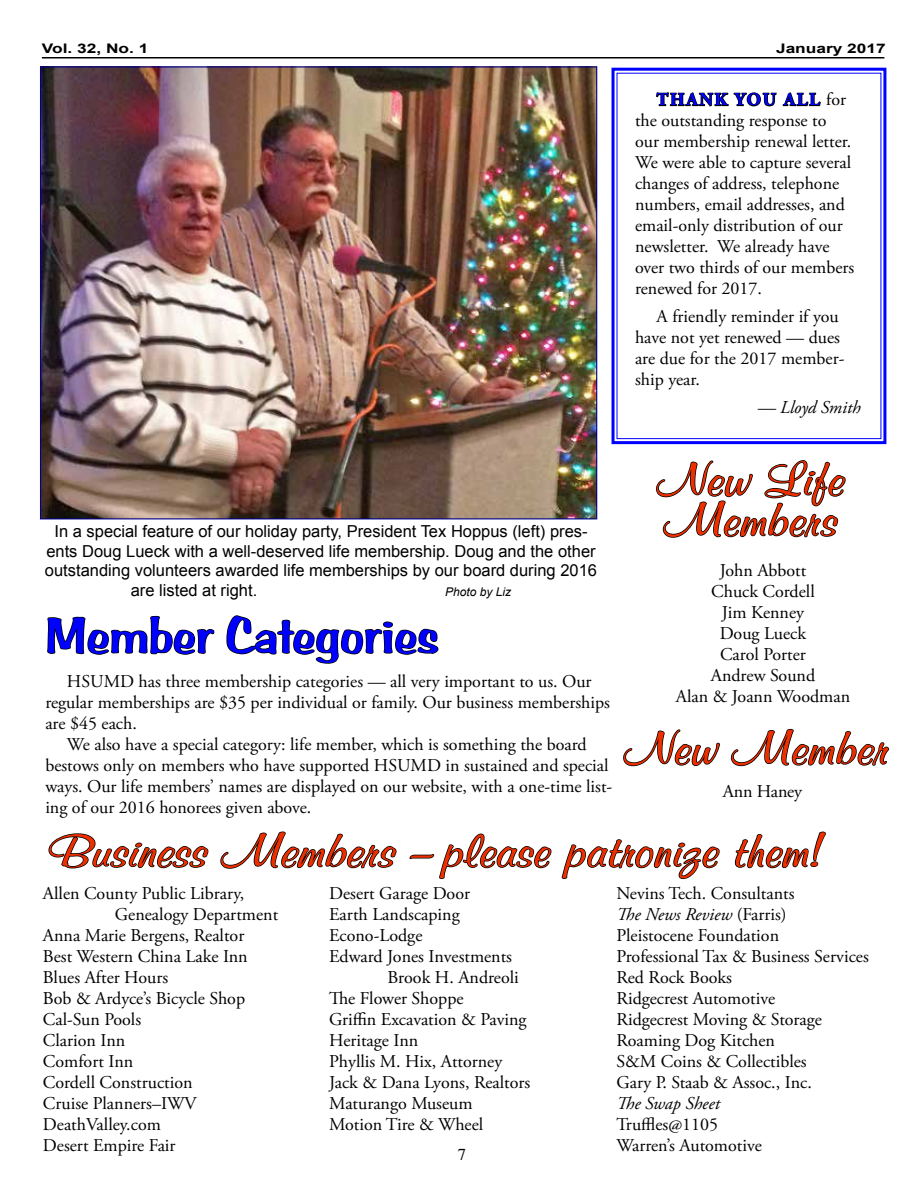
<style>
.page{position:relative;width:918px;height:1188px;background:#fff}
.page>*{position:absolute;margin:0;border:0;box-sizing:border-box;transform-origin:0 0}
.t1{font:51.3px "Arab Bru D";color:#00f}
.t2{font:italic 49.5px/40.5px "Murray Hil D";color:#ed2f00;scale:1.2 1}
.t3{font:18px/21px "Adobe Garamond Pro";color:#000}
.t4{font:italic 18px "Adobe Garamond Pro";color:#000}
.t5{font:16.5px "Arial";color:#000}
.t6{font:16.5px "Times";color:#000}
.t7{font:700 13.2px "Arial";color:#000;scale:1.31 1}
.t8{font:italic 12px "Arial";color:#000}
.s1{font-weight:700;color:#00f}
.s2{font-style:italic}
</style>
<div class="page">
<hr style="left:42px;top:57px;width:842px;height:1px;background:#000">
<svg style="left:48px;top:833px;width:161px;height:36px"></svg>
<svg style="left:220px;top:831px;width:177px;height:38px"></svg>
<svg style="left:409px;top:833px;width:143px;height:46px"></svg>
<svg style="left:561px;top:839px;width:159px;height:41px"></svg>
<svg style="left:734px;top:831px;width:92px;height:38px"></svg>
<svg style="left:623px;top:729px;width:96px;height:38px"></svg>
<svg style="left:730px;top:728px;width:160px;height:39px"></svg>
<svg style="left:47px;top:615px;width:168px;height:40px"></svg>
<svg style="left:226px;top:615px;width:213px;height:49px"></svg>
<img style="left:42px;top:68px;width:553px;height:449px">
<svg style="left:656px;top:460px;width:190px;height:78px"></svg>
<svg style="left:611px;top:67px;width:276px;height:378px"></svg>
<svg style="left:655px;top:76px;width:167px;height:32px"></svg>
<p class="t7" style="left:42px;top:39px;width:83px">Vol. 32, No. 1</p>
<p class="t7" style="left:776px;top:40px;width:85px">January 2017</p>
<p class="t3" style="left:635px;top:90px;width:221px;text-indent:22px"><span class="s1">THANK YOU ALL</span> for the outstanding response to our membership renewal letter.<br>We were able to capture several changes of address, telephone numbers, email addresses, and email-only distribution of our newsletter. We already have over two thirds of our members renewed for 2017.</p>
<p class="t3" style="left:635px;top:307px;width:211px;text-indent:22px">A friendly reminder if you have not yet renewed — dues are due for the 2017 member&shy;ship year.</p>
<p class="t4" style="left:758px;top:396px;width:104px">— Lloyd Smith</p>
<p class="t5" style="left:54px;top:521px;width:535px">In a special feature of our holiday party, President Tex Hoppus (left) pres-</p>
<p class="t5" style="left:46px;top:540px;width:551px">ents Doug Lueck with a well-deserved life membership. Doug and the other</p>
<p class="t5" style="left:45px;top:560px;width:554px">outstanding volunteers awarded life memberships by our board during 2016</p>
<p class="t5" style="left:131px;top:579px;width:128px">are listed at right.</p>
<p class="t8" style="left:445px;top:584px;width:68px">Photo by Liz</p>
<h1 class="t1" style="left:45px;top:606px;width:395px">Member Categories</h1>
<p class="t3" style="left:45px;top:672px;width:566px;text-indent:22px">HSUMD has three membership categories — all very important to us. Our regular memberships are $35 per individual or family. Our business memberships are $45 each.</p>
<p class="t3" style="left:45px;top:735px;width:568px;text-indent:22px">We also have a special category: life member, which is something the board bestows only on members who have supported HSUMD in sustained and special ways. Our life members’ names are displayed on our website, with a one-time list&shy;ing of our 2016 honorees given above.</p>
<h2 class="t2" style="left:656px;top:460px;width:169px">NewLife<br>Members</h2>
<p class="t3" style="left:676px;top:561px;width:176px;text-align:center">John Abbott<br>Chuck Cordell<br>Jim Kenney<br>Doug Lueck<br>Carol Porter<br>Andrew Sound<br>Alan &amp; Joann Woodman</p>
<h2 class="t2" style="left:623px;top:729px;width:233px">NewMember</h2>
<p class="t3" style="left:723px;top:782px;width:81px">Ann Haney</p>
<h2 class="t2" style="left:43px;top:831px;width:661px">BusinessMembers—pleasepatronizethem!</h2>
<p class="t3" style="left:43px;top:884px;width:203px">Allen County Public Library,</p>
<p class="t3" style="left:115px;top:905px;width:165px">Genealogy Department</p>
<p class="t3" style="left:43px;top:926px;width:203px">Anna Marie Bergens, Realtor</p>
<p class="t3" style="left:43px;top:947px;width:206px">Best Western China Lake Inn</p>
<p class="t3" style="left:43px;top:968px;width:127px">Blues After Hours</p>
<p class="t3" style="left:43px;top:989px;width:204px">Bob &amp; Ardyce’s Bicycle Shop</p>
<p class="t3" style="left:43px;top:1010px;width:100px">Cal-Sun Pools</p>
<p class="t3" style="left:43px;top:1031px;width:84px">Clarion Inn</p>
<p class="t3" style="left:43px;top:1052px;width:92px">Comfort Inn</p>
<p class="t3" style="left:43px;top:1073px;width:151px">Cordell Construction</p>
<p class="t3" style="left:43px;top:1094px;width:155px">Cruise Planners–IWV</p>
<p class="t3" style="left:43px;top:1115px;width:119px">DeathValley.com</p>
<p class="t3" style="left:43px;top:1136px;width:134px">Desert Empire Fair</p>
<p class="t3" style="left:616px;top:884px;width:254px">Nevins Tech. Consultants<br><span class="s2">The News Review</span> (Farris)<br>Pleistocene Foundation<br>Professional Tax &amp; Business Services<br>Red Rock Books<br>Ridgecrest Automotive<br>Ridgecrest Moving &amp; Storage<br>Roaming Dog Kitchen<br>S&amp;M Coins &amp; Collectibles<br>Gary P. Staab &amp; Assoc., Inc.</p>
<p class="t4" style="left:616px;top:1093px;width:105px">The Swap Sheet</p>
<p class="t3" style="left:616px;top:1115px;width:147px">Truffles@1105<br>Warren’s Automotive</p>
<p class="t3" style="left:329px;top:884px;width:142px">Desert Garage Door</p>
<p class="t3" style="left:329px;top:905px;width:132px">Earth Landscaping</p>
<p class="t3" style="left:329px;top:926px;width:95px">Econo-Lodge</p>
<p class="t3" style="left:329px;top:947px;width:184px">Edward Jones Investments</p>
<p class="t3" style="left:388px;top:968px;width:133px">Brook H. Andreoli</p>
<p class="t3" style="left:329px;top:989px;width:136px">The Flower Shoppe</p>
<p class="t3" style="left:329px;top:1010px;width:199px">Griffin Excavation &amp; Paving</p>
<p class="t3" style="left:329px;top:1031px;width:91px">Heritage Inn</p>
<p class="t3" style="left:329px;top:1052px;width:175px">Phyllis M. Hix, Attorney</p>
<p class="t3" style="left:329px;top:1073px;width:203px">Jack &amp; Dana Lyons, Realtors</p>
<p class="t3" style="left:329px;top:1094px;width:145px">Maturango Museum</p>
<p class="t3" style="left:329px;top:1115px;width:156px">Motion Tire &amp; Wheel</p>
<p class="t6" style="left:458px;top:1139px;width:10px">7</p>
</div>
